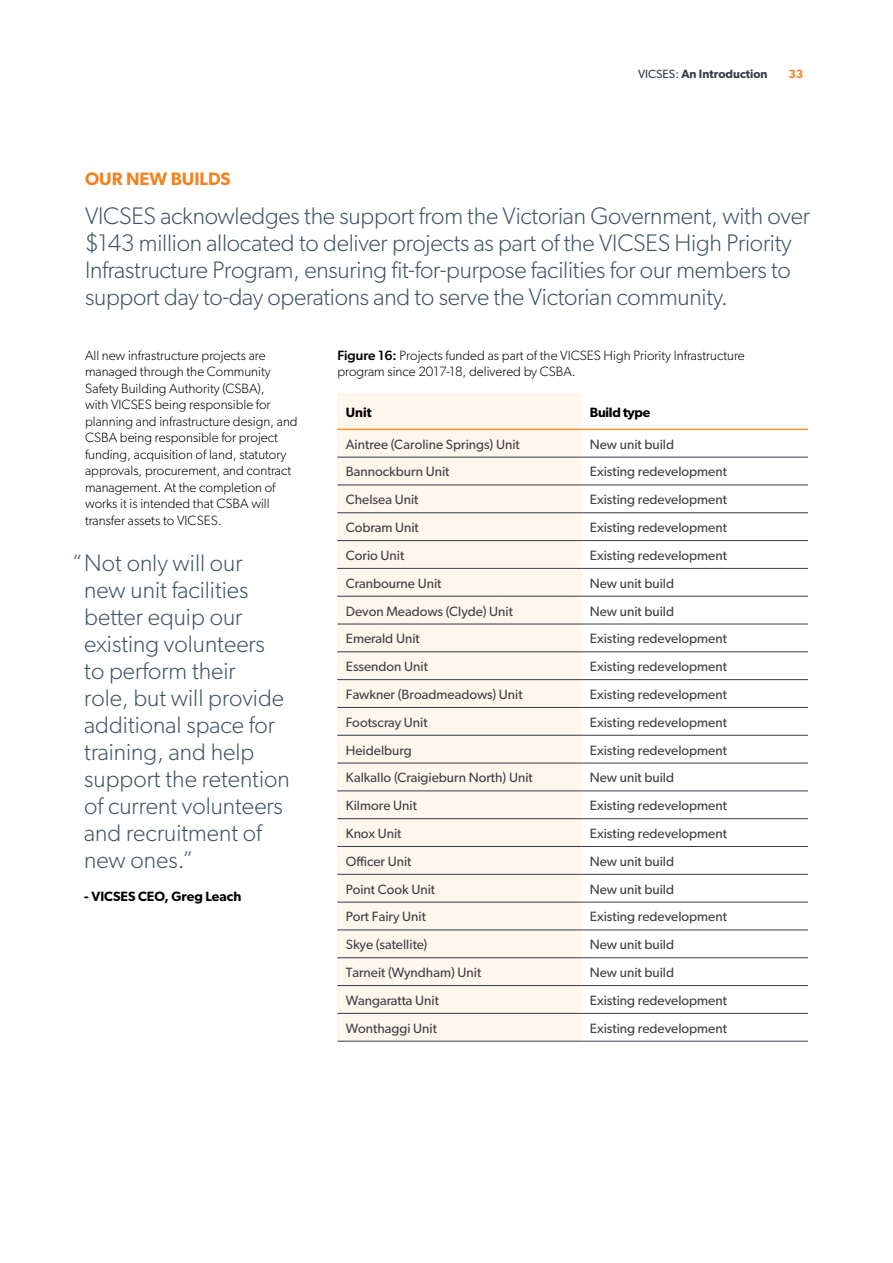
<style>
.page{position:relative;width:893px;height:1263px;background:#fff}
.page>*{position:absolute;margin:0;border:0;box-sizing:border-box;transform-origin:0 0}
.intro{font:300 24px/27px "Gibson";letter-spacing:-.01em;color:#415465}
.t1{font:600 18px "Gibson";color:#f58220}
.Body_Copy{font:13.5px "Gibson";color:#414042}
.t2{font:300 13.5px/16.5px "Gibson";color:#000}
.t3{font:600 13.5px "Gibson";color:#000}
.t4{font:600 13.5px "Gibson";letter-spacing:-.02em;color:#000}
.t5{font:600 12px "Gibson";color:#373d48}
.t6{font:600 12px "Gibson";color:#f58220}
.s1{font-weight:400}
.s2{font-weight:500}
</style>
<div class="page">
<div style="left:337px;top:393px;width:244px;height:648px;background:#fff6ed"></div>
<hr style="left:337px;top:457px;width:244px;height:1px;background:#373d48">
<hr style="left:581px;top:457px;width:227px;height:1px;background:#373d48">
<hr style="left:337px;top:485px;width:244px;height:1px;background:#373d48">
<hr style="left:581px;top:485px;width:227px;height:1px;background:#373d48">
<hr style="left:337px;top:512px;width:244px;height:1px;background:#373d48">
<hr style="left:581px;top:512px;width:227px;height:1px;background:#373d48">
<hr style="left:337px;top:540px;width:244px;height:1px;background:#373d48">
<hr style="left:581px;top:540px;width:227px;height:1px;background:#373d48">
<hr style="left:337px;top:568px;width:244px;height:1px;background:#373d48">
<hr style="left:581px;top:568px;width:227px;height:1px;background:#373d48">
<hr style="left:337px;top:596px;width:244px;height:1px;background:#373d48">
<hr style="left:581px;top:596px;width:227px;height:1px;background:#373d48">
<hr style="left:337px;top:624px;width:244px;height:1px;background:#373d48">
<hr style="left:581px;top:624px;width:227px;height:1px;background:#373d48">
<hr style="left:337px;top:651px;width:244px;height:1px;background:#373d48">
<hr style="left:581px;top:651px;width:227px;height:1px;background:#373d48">
<hr style="left:337px;top:679px;width:244px;height:1px;background:#373d48">
<hr style="left:581px;top:679px;width:227px;height:1px;background:#373d48">
<hr style="left:337px;top:707px;width:244px;height:1px;background:#373d48">
<hr style="left:581px;top:707px;width:227px;height:1px;background:#373d48">
<hr style="left:337px;top:735px;width:244px;height:1px;background:#373d48">
<hr style="left:581px;top:735px;width:227px;height:1px;background:#373d48">
<hr style="left:337px;top:763px;width:244px;height:1px;background:#373d48">
<hr style="left:581px;top:763px;width:227px;height:1px;background:#373d48">
<hr style="left:337px;top:791px;width:244px;height:1px;background:#373d48">
<hr style="left:581px;top:791px;width:227px;height:1px;background:#373d48">
<hr style="left:337px;top:818px;width:244px;height:1px;background:#373d48">
<hr style="left:581px;top:818px;width:227px;height:1px;background:#373d48">
<hr style="left:337px;top:846px;width:244px;height:1px;background:#373d48">
<hr style="left:581px;top:846px;width:227px;height:1px;background:#373d48">
<hr style="left:337px;top:874px;width:244px;height:1px;background:#373d48">
<hr style="left:581px;top:874px;width:227px;height:1px;background:#373d48">
<hr style="left:337px;top:902px;width:244px;height:1px;background:#373d48">
<hr style="left:581px;top:902px;width:227px;height:1px;background:#373d48">
<hr style="left:337px;top:930px;width:244px;height:1px;background:#373d48">
<hr style="left:581px;top:930px;width:227px;height:1px;background:#373d48">
<hr style="left:337px;top:957px;width:244px;height:1px;background:#373d48">
<hr style="left:581px;top:957px;width:227px;height:1px;background:#373d48">
<hr style="left:337px;top:985px;width:244px;height:1px;background:#373d48">
<hr style="left:581px;top:985px;width:227px;height:1px;background:#373d48">
<hr style="left:337px;top:1013px;width:244px;height:1px;background:#373d48">
<hr style="left:581px;top:1013px;width:227px;height:1px;background:#373d48">
<hr style="left:337px;top:1041px;width:244px;height:1px;background:#373d48">
<hr style="left:581px;top:1041px;width:227px;height:1px;background:#373d48">
<hr style="left:337px;top:429px;width:244px;height:1px;background:#f79433">
<hr style="left:581px;top:429px;width:227px;height:1px;background:#f79433">
<p class="t5" style="left:638px;top:66px;width:131px"><span class="s1">VICSES:</span> An Introduction</p>
<p class="t6" style="left:788px;top:66px;width:17px">33</p>
<h2 class="t1" style="left:85px;top:168px;width:147px">OUR NEW BUILDS</h2>
<p class="intro" style="left:85px;top:202px;width:726px">VICSES acknowledges the support from the Victorian Government, with over $143 million allocated to deliver projects as part of the VICSES High Priority Infrastructure Program, ensuring fit-for-purpose facilities for our members to support day to-day operations and to serve the Victorian community.</p>
<p class="t2" style="left:85px;top:346px;width:214px">All new infrastructure projects are managed through the Community Safety Building Authority (CSBA),<br>with VICSES being responsible for planning and infrastructure design, and CSBA being responsible for project funding, acquisition of land, statutory approvals, procurement, and contract management. At the completion of works it is intended that CSBA will transfer assets to VICSES.</p>
<p class="t2" style="left:337px;top:346px;width:409px"><span class="s2">Figure 16:</span> Projects funded as part of the VICSES High Priority Infrastructure program since 2017-18, delivered by CSBA.</p>
<p class="intro" style="left:84px;top:549px;width:207px;text-indent:-12px">“Not only will our new unit facilities better equip our existing volunteers to perform their<br>role, but will provide additional space for training, and help support the retention of current volunteers and recruitment of new ones.”</p>
<h3 class="t3" style="left:84px;top:888px;width:159px">- VICSES CEO, Greg Leach</h3>
<h3 class="t3" style="left:346px;top:404px;width:27px">Unit</h3>
<h3 class="t4" style="left:590px;top:404px;width:62px">Build type</h3>
<p class="Body_Copy" style="left:346px;top:436px;width:175px">Aintree (Caroline Springs) Unit</p>
<p class="Body_Copy" style="left:590px;top:436px;width:86px">New unit build</p>
<p class="Body_Copy" style="left:346px;top:464px;width:105px">Bannockburn Unit</p>
<p class="Body_Copy" style="left:590px;top:464px;width:139px">Existing redevelopment</p>
<p class="Body_Copy" style="left:346px;top:491px;width:74px">Chelsea Unit</p>
<p class="Body_Copy" style="left:590px;top:491px;width:139px">Existing redevelopment</p>
<p class="Body_Copy" style="left:346px;top:519px;width:74px">Cobram Unit</p>
<p class="Body_Copy" style="left:590px;top:519px;width:139px">Existing redevelopment</p>
<p class="Body_Copy" style="left:346px;top:547px;width:60px">Corio Unit</p>
<p class="Body_Copy" style="left:590px;top:547px;width:139px">Existing redevelopment</p>
<p class="Body_Copy" style="left:346px;top:575px;width:97px">Cranbourne Unit</p>
<p class="Body_Copy" style="left:590px;top:575px;width:86px">New unit build</p>
<p class="Body_Copy" style="left:346px;top:603px;width:169px">Devon Meadows (Clyde) Unit</p>
<p class="Body_Copy" style="left:590px;top:603px;width:86px">New unit build</p>
<p class="Body_Copy" style="left:346px;top:630px;width:75px">Emerald Unit</p>
<p class="Body_Copy" style="left:590px;top:630px;width:139px">Existing redevelopment</p>
<p class="Body_Copy" style="left:346px;top:658px;width:84px">Essendon Unit</p>
<p class="Body_Copy" style="left:590px;top:658px;width:139px">Existing redevelopment</p>
<p class="Body_Copy" style="left:346px;top:686px;width:178px">Fawkner (Broadmeadows) Unit</p>
<p class="Body_Copy" style="left:590px;top:686px;width:139px">Existing redevelopment</p>
<p class="Body_Copy" style="left:346px;top:714px;width:83px">Footscray Unit</p>
<p class="Body_Copy" style="left:590px;top:714px;width:139px">Existing redevelopment</p>
<p class="Body_Copy" style="left:346px;top:742px;width:68px">Heidelburg</p>
<p class="Body_Copy" style="left:590px;top:742px;width:139px">Existing redevelopment</p>
<p class="Body_Copy" style="left:346px;top:770px;width:188px">Kalkallo (Craigieburn North) Unit</p>
<p class="Body_Copy" style="left:590px;top:770px;width:86px">New unit build</p>
<p class="Body_Copy" style="left:346px;top:797px;width:73px">Kilmore Unit</p>
<p class="Body_Copy" style="left:590px;top:797px;width:139px">Existing redevelopment</p>
<p class="Body_Copy" style="left:346px;top:825px;width:57px">Knox Unit</p>
<p class="Body_Copy" style="left:590px;top:825px;width:139px">Existing redevelopment</p>
<p class="Body_Copy" style="left:346px;top:853px;width:67px">Officer Unit</p>
<p class="Body_Copy" style="left:590px;top:853px;width:86px">New unit build</p>
<p class="Body_Copy" style="left:346px;top:881px;width:91px">Point Cook Unit</p>
<p class="Body_Copy" style="left:590px;top:881px;width:86px">New unit build</p>
<p class="Body_Copy" style="left:346px;top:909px;width:82px">Port Fairy Unit</p>
<p class="Body_Copy" style="left:590px;top:909px;width:139px">Existing redevelopment</p>
<p class="Body_Copy" style="left:346px;top:936px;width:83px">Skye (satellite)</p>
<p class="Body_Copy" style="left:590px;top:936px;width:86px">New unit build</p>
<p class="Body_Copy" style="left:346px;top:964px;width:137px">Tarneit (Wyndham) Unit</p>
<p class="Body_Copy" style="left:590px;top:964px;width:86px">New unit build</p>
<p class="Body_Copy" style="left:346px;top:992px;width:95px">Wangaratta Unit</p>
<p class="Body_Copy" style="left:590px;top:992px;width:139px">Existing redevelopment</p>
<p class="Body_Copy" style="left:346px;top:1020px;width:93px">Wonthaggi Unit</p>
<p class="Body_Copy" style="left:590px;top:1020px;width:139px">Existing redevelopment</p>
</div>
